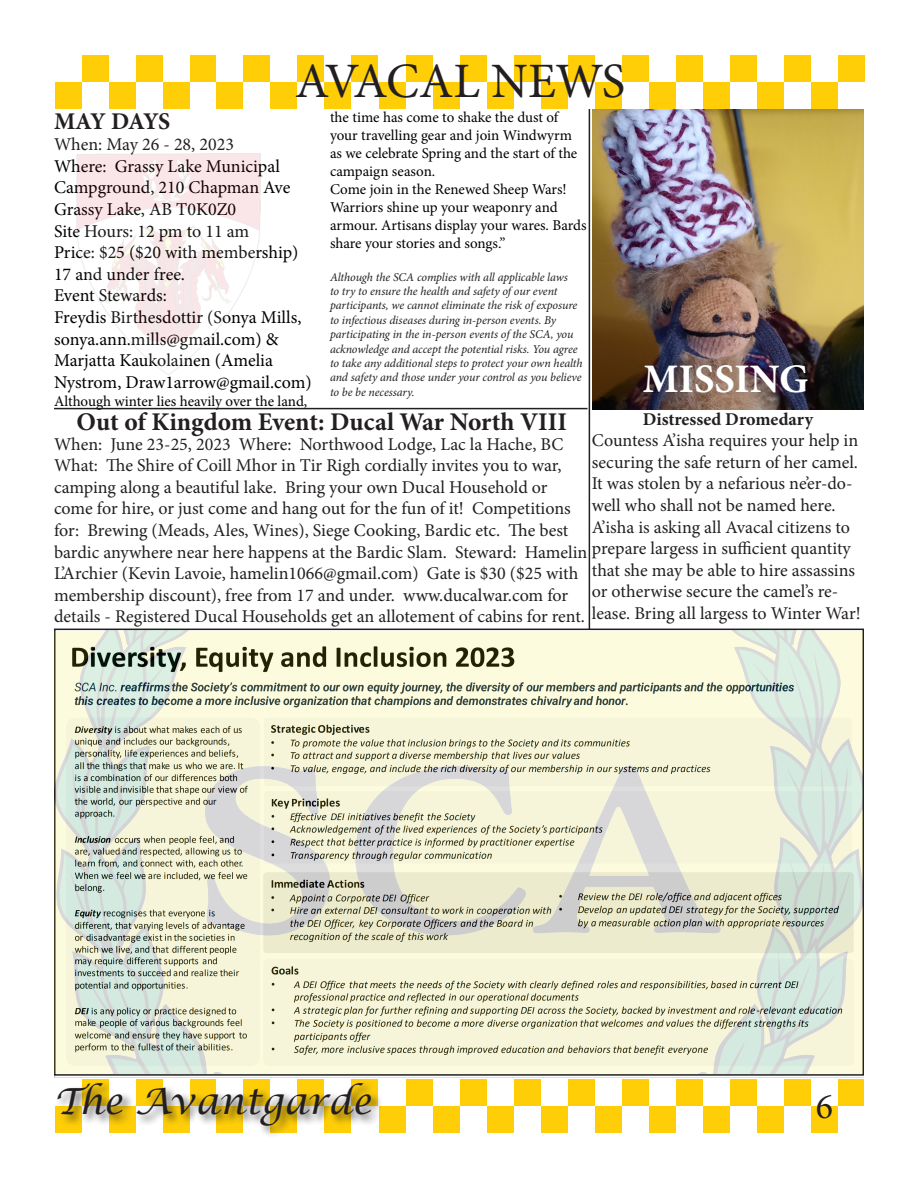
<style>
.page{position:relative;width:918px;height:1188px;background:#fff}
.page>*{position:absolute;margin:0;border:0;box-sizing:border-box;transform-origin:0 0}
.t1{font:49.5px "Minion Pro";color:#231f20}
.t2{font:700 40.5px "Minion Pro";color:#fff}
.t3{font:italic 36px "Lucida Calligraphy";color:#231f20}
.t4{font:36px "Minion Pro";color:#231f20}
.t5{font:700 25.5px "Minion Pro";color:#231f20}
.t6{font:700 24px "Minion Pro";letter-spacing:-.055em;color:#231f20}
.t7{font:18px/21.6px "Minion Pro";color:#231f20}
.t8{font:18px/21.6px "Minion Pro";color:#000}
.t9{font:700 18px "Minion Pro";color:#231f20}
.t10{font:15px/18px "Minion Pro";color:#000}
.t11{font:italic 12px/14.4px "Minion Pro";letter-spacing:-.01em;color:#231f20}
.s1{color:#231f20}
</style>
<div class="page">
<div style="left:55px;top:82px;width:27px;height:27px;background:#ffce07"></div>
<div style="left:82px;top:55px;width:27px;height:27px;background:#ffce07"></div>
<div style="left:109px;top:82px;width:27px;height:27px;background:#ffce07"></div>
<div style="left:136px;top:55px;width:27px;height:27px;background:#ffce07"></div>
<div style="left:163px;top:82px;width:27px;height:27px;background:#ffce07"></div>
<div style="left:190px;top:55px;width:27px;height:27px;background:#ffce07"></div>
<div style="left:216px;top:55px;width:27px;height:27px;background:#fff"></div>
<div style="left:216px;top:82px;width:27px;height:27px;background:#ffce07"></div>
<div style="left:243px;top:55px;width:27px;height:27px;background:#ffce07"></div>
<div style="left:270px;top:82px;width:27px;height:27px;background:#ffce07"></div>
<div style="left:297px;top:55px;width:27px;height:27px;background:#ffce07"></div>
<div style="left:324px;top:82px;width:27px;height:27px;background:#ffce07"></div>
<div style="left:351px;top:55px;width:27px;height:27px;background:#ffce07"></div>
<div style="left:379px;top:82px;width:27px;height:27px;background:#ffce07"></div>
<div style="left:406px;top:55px;width:27px;height:27px;background:#ffce07"></div>
<div style="left:433px;top:82px;width:27px;height:27px;background:#ffce07"></div>
<div style="left:460px;top:55px;width:27px;height:27px;background:#ffce07"></div>
<div style="left:487px;top:82px;width:27px;height:27px;background:#ffce07"></div>
<div style="left:514px;top:55px;width:27px;height:27px;background:#ffce07"></div>
<div style="left:541px;top:82px;width:27px;height:27px;background:#ffce07"></div>
<div style="left:568px;top:55px;width:27px;height:27px;background:#ffce07"></div>
<div style="left:595px;top:82px;width:27px;height:27px;background:#ffce07"></div>
<div style="left:622px;top:55px;width:27px;height:27px;background:#ffce07"></div>
<div style="left:649px;top:82px;width:27px;height:27px;background:#ffce07"></div>
<div style="left:676px;top:55px;width:27px;height:27px;background:#ffce07"></div>
<div style="left:703px;top:82px;width:27px;height:27px;background:#ffce07"></div>
<div style="left:730px;top:55px;width:27px;height:27px;background:#ffce07"></div>
<div style="left:757px;top:82px;width:27px;height:27px;background:#ffce07"></div>
<div style="left:784px;top:55px;width:27px;height:27px;background:#ffce07"></div>
<div style="left:811px;top:82px;width:27px;height:27px;background:#ffce07"></div>
<div style="left:838px;top:55px;width:27px;height:27px;background:#ffce07"></div>
<div style="left:82px;top:1079px;width:27px;height:27px;background:#ffce07"></div>
<div style="left:136px;top:1079px;width:27px;height:27px;background:#ffce07"></div>
<div style="left:190px;top:1079px;width:27px;height:27px;background:#ffce07"></div>
<div style="left:216px;top:1079px;width:27px;height:27px;background:#fff"></div>
<div style="left:243px;top:1079px;width:27px;height:27px;background:#ffce07"></div>
<div style="left:297px;top:1079px;width:27px;height:27px;background:#ffce07"></div>
<div style="left:351px;top:1079px;width:27px;height:27px;background:#ffce07"></div>
<div style="left:379px;top:1106px;width:27px;height:27px;background:#ffce07"></div>
<div style="left:406px;top:1079px;width:27px;height:27px;background:#ffce07"></div>
<div style="left:433px;top:1106px;width:27px;height:27px;background:#ffce07"></div>
<div style="left:460px;top:1079px;width:27px;height:27px;background:#ffce07"></div>
<div style="left:487px;top:1106px;width:27px;height:27px;background:#ffce07"></div>
<div style="left:514px;top:1079px;width:27px;height:27px;background:#ffce07"></div>
<div style="left:541px;top:1106px;width:27px;height:27px;background:#ffce07"></div>
<div style="left:568px;top:1079px;width:27px;height:27px;background:#ffce07"></div>
<div style="left:595px;top:1106px;width:27px;height:27px;background:#ffce07"></div>
<div style="left:622px;top:1079px;width:27px;height:27px;background:#ffce07"></div>
<div style="left:649px;top:1106px;width:27px;height:27px;background:#ffce07"></div>
<div style="left:676px;top:1079px;width:27px;height:27px;background:#ffce07"></div>
<div style="left:703px;top:1106px;width:27px;height:27px;background:#ffce07"></div>
<div style="left:730px;top:1079px;width:27px;height:27px;background:#ffce07"></div>
<div style="left:757px;top:1106px;width:27px;height:27px;background:#ffce07"></div>
<div style="left:784px;top:1079px;width:27px;height:27px;background:#ffce07"></div>
<div style="left:811px;top:1106px;width:27px;height:27px;background:#ffce07"></div>
<div style="left:838px;top:1079px;width:26px;height:27px;background:#ffce07"></div>
<div style="left:55px;top:1081px;width:328px;height:57px;background:#231f20;opacity:.75"></div>
<img style="left:54px;top:631px;width:808px;height:443px">
<img style="left:593px;top:109px;width:271px;height:300px">
<hr style="left:589px;top:109px;width:1px;height:521px;background:#231f20">
<img style="left:76px;top:153px;width:185px;height:222px">
<hr style="left:54px;top:408px;width:534px;height:1px;background:#231f20">
<p class="t1" style="left:295px;top:48px;width:332px">AVACAL NEWS</p>
<p class="t10" style="left:330px;top:108px;width:249px">the time has come to shake the dust of your travelling gear and join Windwyrm as we celebrate Spring and the start of the campaign season.</p>
<p class="t10" style="left:330px;top:180px;width:238px">Come join in the Renewed Sheep Wars!</p>
<p class="t10" style="left:330px;top:198px;width:258px">Warriors shine up your weaponry and armour. Artisans display your wares. Bards share your stories and songs.”</p>
<p class="t11" style="left:330px;top:269px;width:254px">Although the SCA complies with all applicable laws<br>to try to ensure the health and safety of our event participants, we cannot eliminate the risk of exposure to infectious diseases during in-person events. By participating in the in-person events of the SCA, you acknowledge and accept the potential risks. You agree to take any additional steps to protect your own health and safety and those under your control as you believe to be be necessary.</p>
<p class="t5" style="left:77px;top:403px;width:492px">Out of Kingdom Event: Ducal War North VIII</p>
<p class="t7" style="left:54px;top:433px;width:535px">When: June 23-25, 2023 Where: Northwood Lodge, Lac la Hache, BC What: The Shire of Coill Mhor in Tir Righ cordially invites you to war, camping along a beautiful lake. Bring your own Ducal Household or come for hire, or just come and hang out for the fun of it! Competitions for: Brewing (Meads, Ales, Wines), Siege Cooking, Bardic etc. The best bardic anywhere near here happens at the Bardic Slam. Steward: Hamelin L’Archier (Kevin Lavoie, hamelin1066@gmail.com) Gate is $30 ($25 with membership discount), free from 17 and under. www.ducalwar.com for details - Registered Ducal Households get an allotement of cabins for rent.</p>
<p class="t6" style="left:54px;top:104px;width:118px">MAY DAYS</p>
<p class="t8" style="left:54px;top:134px;width:246px"><span class="s1">When: May 26 - 28, 2023<br></span>Where: Grassy Lake Municipal<br>Campground, 210 Chapman Ave<br>Grassy Lake, AB T0K0Z0<br>Site Hours: 12 pm to 11 am<br>Price: $25 ($20 with membership)<br>17 and under free.<br>Event Stewards:</p>
<p class="t8" style="left:54px;top:307px;width:259px">Freydis Birthesdottir (Sonya Mills, sonya.ann.mills@gmail.com) &amp; Marjatta Kaukolainen (Amelia Nystrom, Draw1arrow@gmail.com)</p>
<p class="t10" style="left:54px;top:392px;width:255px">Although winter lies heavily over the land,</p>
<p class="t2" style="left:643px;top:351px;width:167px">MISSING</p>
<p class="t9" style="left:643px;top:406px;width:172px">Distressed Dromedary</p>
<p class="t7" style="left:592px;top:430px;width:270px">Countess A’isha requires your help in securing the safe return of her camel.<br>It was stolen by a nefarious ne’er-do&shy;well who shall not be named here.<br>A’isha is asking all Avacal citizens to prepare largess in sufficient quantity that she may be able to hire assassins or otherwise secure the camel’s re&shy;lease. Bring all largess to Winter War!</p>
<p class="t3" style="left:54px;top:1080px;width:319px">The Avantgarde</p>
<p class="t4" style="left:816px;top:1083px;width:19px">6</p>
</div>
